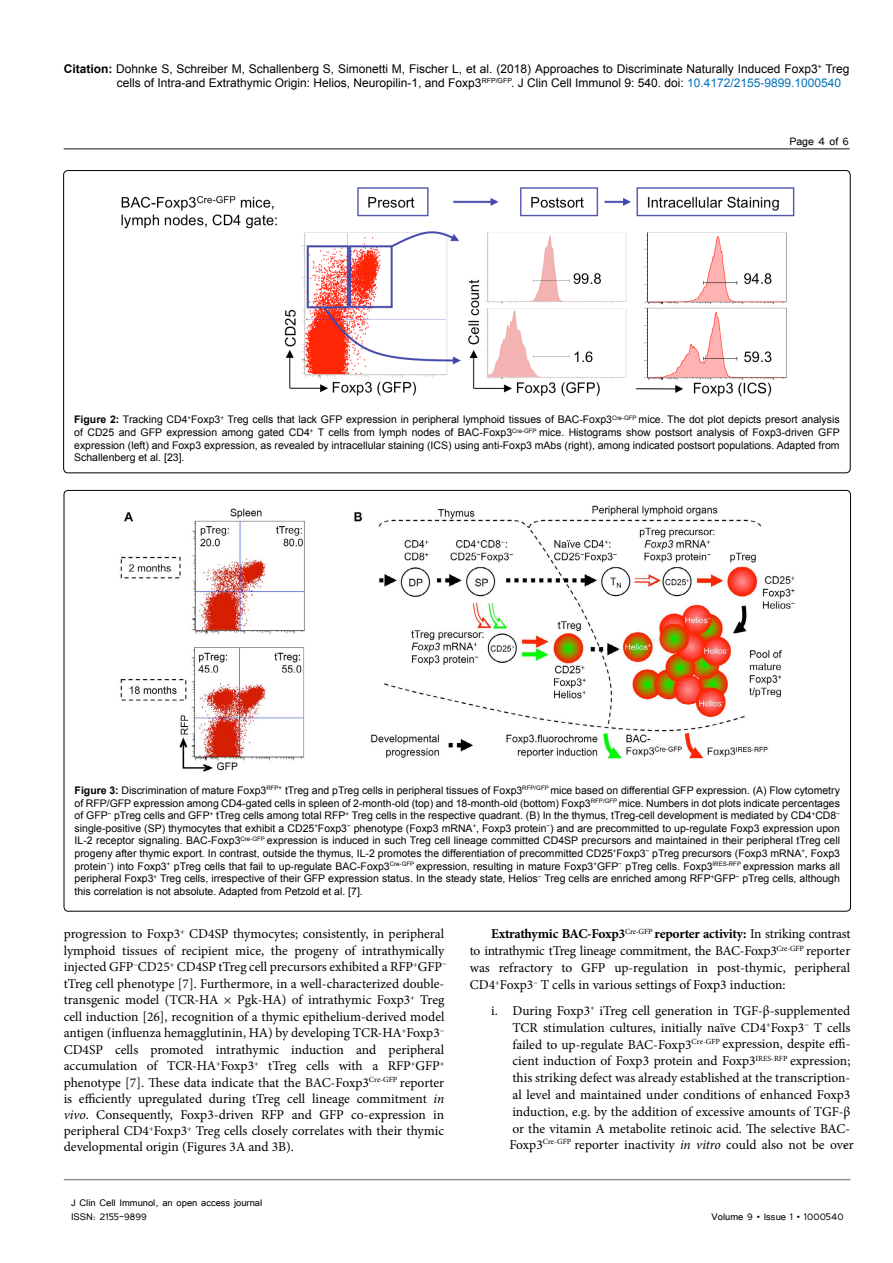
<style>
.page{position:relative;width:893px;height:1263px;background:#fff}
.page>*{position:absolute;margin:0;border:0;box-sizing:border-box;transform-origin:0 0}
.t1{font:13.5px/16.4px "Minion Pro";color:#000;text-align:justify}
.t2{font:13.5px "Tunga";color:#000}
.t3{font:12px/14.4px "Arial";color:#000}
.t4{font:12px/14px "Tunga";color:#000}
.t5{font:10.5px/12.6px "Arial";color:#000;text-align:justify}
.t6{font:7.8px "Minion Pro";color:#000}
.s1{font-weight:700}
.s2{color:#0072bc}
.s3{font-style:italic}
</style>
<div class="page">
<hr style="left:64px;top:148px;width:786px;height:2px;background:#636466">
<hr style="left:64px;top:1179px;width:786px;height:1px;background:#636466">
<img style="left:121px;top:187px;width:674px;height:210px">
<img style="left:120px;top:505px;width:675px;height:267px">
<p class="t3" style="left:117px;top:61px;width:734px;text-indent:-53px"><span class="s1">Citation:</span> Dohnke S, Schreiber M, Schallenberg S, Simonetti M, Fischer L, et al. (2018) Approaches to Discriminate Naturally Induced Foxp3<sup>+</sup> Treg cells of Intra-and Extrathymic Origin: Helios, Neuropilin-1, and Foxp3<sup>RFP/GFP</sup>. J Clin Cell Immunol 9: 540. doi: <span class="s2">10.4172/2155-9899.1000540</span></p>
<p class="t2" style="left:789px;top:132px;width:61px">Page 4 of 6</p>
<p class="t5" style="left:74px;top:413px;width:767px"><span class="s1">Figure 2:</span> Tracking CD4<sup>+</sup>Foxp3<sup>+</sup> Treg cells that lack GFP expression in peripheral lymphoid tissues of BAC-Foxp3<sup>Cre-GFP</sup> mice. The dot plot depicts presort analysis of CD25 and GFP expression among gated CD4<sup>+</sup> T cells from lymph nodes of BAC-Foxp3<sup>Cre-GFP</sup> mice. Histograms show postsort analysis of Foxp3-driven GFP expression (left) and Foxp3 expression, as revealed by intracellular staining (ICS) using anti-Foxp3 mAbs (right), among indicated postsort populations. Adapted from Schallenberg et al. [23].</p>
<p class="t5" style="left:75px;top:784px;width:767px"><span class="s1">Figure 3:</span> Discrimination of mature Foxp3<sup>RFP+</sup> tTreg and pTreg cells in peripheral tissues of Foxp3<sup>RFP/GFP</sup> mice based on differential GFP expression. (A) Flow cytometry of RFP/GFP expression among CD4-gated cells in spleen of 2-month-old (top) and 18-month-old (bottom) Foxp3<sup>RFP/GFP</sup> mice. Numbers in dot plots indicate percentages of GFP<sup>−</sup> pTreg cells and GFP<sup>+</sup> tTreg cells among total RFP<sup>+</sup> Treg cells in the respective quadrant. (B) In the thymus, tTreg-cell development is mediated by CD4<sup>+</sup>CD8<sup>− </sup>single-positive (SP) thymocytes that exhibit a CD25<sup>+</sup>Foxp3<sup>−</sup> phenotype (Foxp3 mRNA<sup>+</sup>, Foxp3 protein<sup>−</sup>) and are precommitted to up-regulate Foxp3 expression upon IL-2 receptor signaling. BAC-Foxp3<sup>Cre-GFP</sup> expression is induced in such Treg cell lineage committed CD4SP precursors and maintained in their peripheral tTreg cell progeny after thymic export. In contrast, outside the thymus, IL-2 promotes the differentiation of precommitted CD25<sup>+</sup>Foxp3<sup>−</sup> pTreg precursors (Foxp3 mRNA<sup>+</sup>, Foxp3 protein<sup>−</sup>) into Foxp3<sup>+</sup> pTreg cells that fail to up-regulate BAC-Foxp3<sup>Cre-GFP</sup> expression, resulting in mature Foxp3<sup>+</sup>GFP<sup>−</sup> pTreg cells. Foxp3<sup>IRES-RFP</sup> expression marks all peripheral Foxp3<sup>+</sup> Treg cells, irrespective of their GFP expression status. In the steady state, Helios<sup>−</sup> Treg cells are enriched among RFP<sup>+</sup>GFP<sup>−</sup> pTreg cells, although this correlation is not absolute. Adapted from Petzold et al. [7].</p>
<p class="t1" style="left:64px;top:926px;width:382px;text-align:left">progression to Foxp3<sup>+</sup> CD4SP thymocytes; consistently, in peripheral lymphoid tissues of recipient mice, the progeny of intrathymically injected GFP<sup>−</sup>CD25<sup>+</sup> CD4SP tTreg cell precursors exhibited a RFP<sup>+</sup>GFP tTreg cell phenotype [7]. Furthermore, in a well-characterized double&shy;transgenic model (TCR-HA × Pgk-HA) of intrathymic Foxp3<sup>+</sup> Treg cell induction [26], recognition of a thymic epithelium-derived model antigen (influenza hemagglutinin, HA) by developing TCR-HA<sup>+</sup>Foxp3<sup>− </sup>CD4SP cells promoted intrathymic induction and peripheral accumulation of TCR-HA<sup>+</sup>Foxp3<sup>+</sup> tTreg cells with a RFP<sup>+</sup>GFP<sup>+ </sup>phenotype [7]. These data indicate that the BAC-Foxp3<sup>Cre-GFP</sup> reporter is efficiently upregulated during tTreg cell lineage commitment <span class="s3">in vivo</span>. Consequently, Foxp3-driven RFP and GFP co-expression in peripheral CD4<sup>+</sup>Foxp3<sup>+</sup> Treg cells closely correlates with their thymic developmental origin (Figures 3A and 3B).</p>
<p class="t1" style="left:470px;top:925px;width:382px;line-height:17px;text-indent:21px"><span class="s1">Extrathymic BAC-Foxp3</span><sup>Cre-GFP</sup> <span class="s1">reporter activity:</span> In striking contrast to intrathymic tTreg lineage commitment, the BAC-Foxp3<sup>Cre-GFP</sup> reporter was refractory to GFP up-regulation in post-thymic, peripheral CD4<sup>+</sup>Foxp3<sup>−</sup> T cells in various settings of Foxp3 induction:</p>
<p class="t6" style="left:442px;top:959px;width:6px">−</p>
<p class="t1" style="left:512px;top:1002px;width:340px;line-height:17px;text-indent:-21px">i. During Foxp3<sup>+</sup> iTreg cell generation in TGF-β-supplemented TCR stimulation cultures, initially naïve CD4<sup>+</sup>Foxp3<sup>−</sup> T cells failed to up-regulate BAC-Foxp3<sup>Cre-GFP</sup> expression, despite effi&shy;cient induction of Foxp3 protein and Foxp3<sup>IRES-RFP</sup> expression; this striking defect was already established at the transcription&shy;al level and maintained under conditions of enhanced Foxp3 induction, e.g. by the addition of excessive amounts of TGF-β or the vitamin A metabolite retinoic acid. The selective BAC-</p>
<p class="t1" style="left:509px;top:1136px;width:346px">Foxp3<sup>Cre-GFP</sup> reporter inactivity <span class="s3">in vitro</span> could also not be over-</p>
<p class="t4" style="left:71px;top:1195px;width:193px">J Clin Cell Immunol, an open access journal<br>ISSN: 2155-9899</p>
<p class="t4" style="left:712px;top:1208px;width:134px">Volume 9 • Issue 1 • 1000540</p>
</div>
